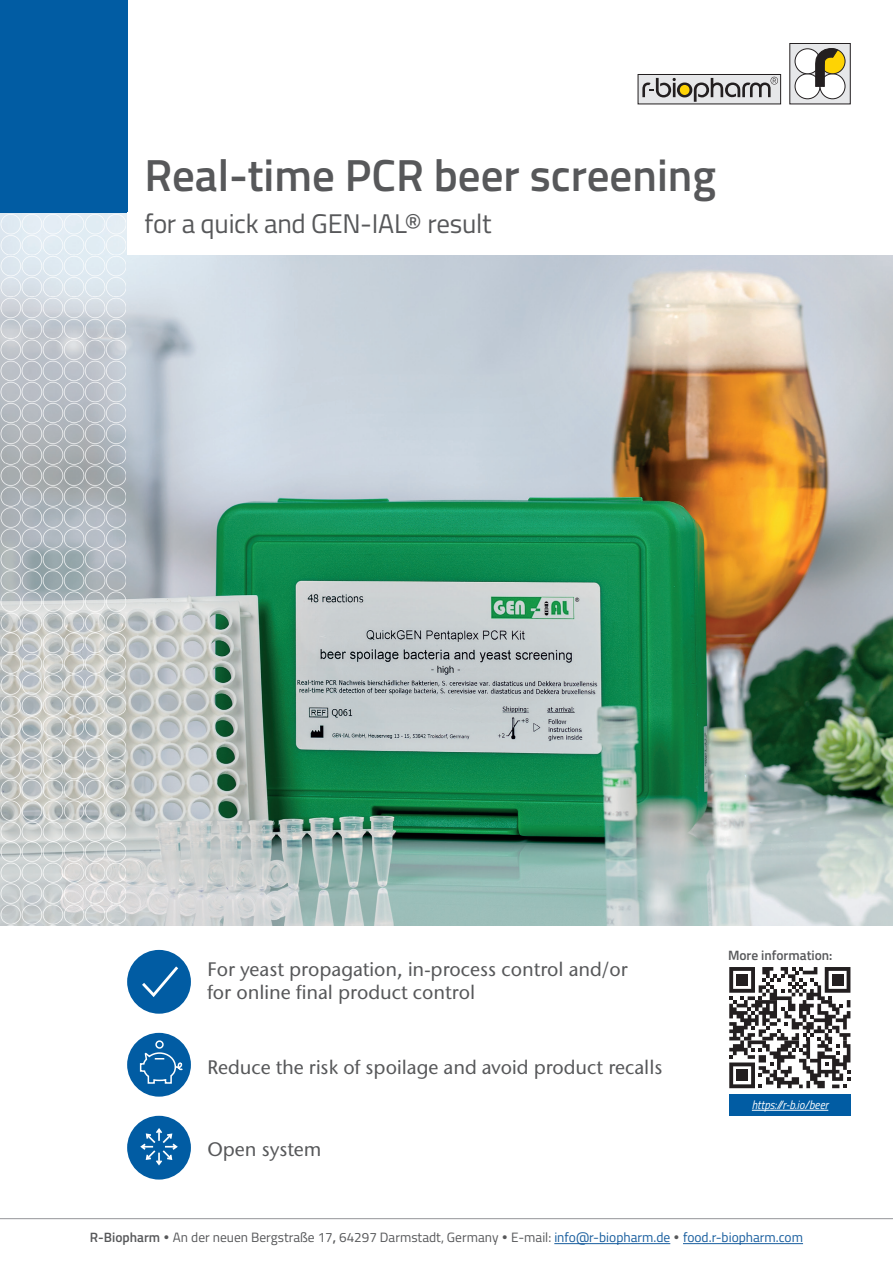
<style>
.page{position:relative;width:893px;height:1263px;background:#fff}
.page>*{position:absolute;margin:0;border:0;box-sizing:border-box;transform-origin:0 0}
.t1{font:600 45px "Titillium";color:#57585a}
.t2{font:27px "Titillium";letter-spacing:-.01em;color:#57585a}
.t3{font:500 19.5px/23.4px "Stone Sans ITC Std";color:#57585a}
.t4{font:13.5px "Titillium";color:#57585a}
.t5{font:600 13.5px "Titillium";color:#57585a}
.t6{font:italic 12px "Titillium";color:#fff;scale:.92 1}
.s1{font-weight:600}
.s2{font-family:"Stone Sans ITC Std";font-weight:500}
.s3{color:#175d9e}
</style>
<div class="page">
<img style="left:125px;top:213px;width:768px;height:713px">
<div style="left:128px;top:0;width:765px;height:254px;background:#fff"></div>
<img style="left:0;top:213px;width:125px;height:713px">
<div style="left:0;top:0;width:128px;height:213px;background:#015ca3"></div>
<svg style="left:792px;top:45px;width:56px;height:57px"></svg>
<div style="left:795px;top:74px;width:25px;height:25px;background:#fff;border-radius:50%"></div>
<div style="left:795px;top:74px;width:25px;height:25px;border:1px solid #231f20;border-radius:50%"></div>
<div style="left:795px;top:49px;width:25px;height:25px;background:#fff;border-radius:50%"></div>
<div style="left:795px;top:49px;width:25px;height:25px;border:1px solid #231f20;border-radius:50%"></div>
<div style="left:820px;top:74px;width:25px;height:25px;background:#fff;border-radius:50%"></div>
<div style="left:820px;top:74px;width:25px;height:25px;border:1px solid #231f20;border-radius:50%"></div>
<div style="left:820px;top:49px;width:25px;height:25px;background:#fed304;border-radius:50%"></div>
<div style="left:820px;top:49px;width:25px;height:25px;border:1px solid #231f20;border-radius:50%"></div>
<svg style="left:815px;top:48px;width:23px;height:39px"></svg>
<div style="left:638px;top:74px;width:143px;height:30px;background:#e6e7e9;border:1px solid #231f20"></div>
<svg style="left:642px;top:77px;width:136px;height:25px"></svg>
<hr style="left:554px;top:1243px;width:116px;height:1px;background:#175d9e">
<hr style="left:683px;top:1243px;width:120px;height:1px;background:#175d9e">
<hr style="left:0;top:1218px;width:893px;height:1px;background:#939598">
<div style="left:729px;top:1094px;width:122px;height:21px;background:#015ca3"></div>
<hr style="left:752px;top:1110px;width:76px;height:1px;background:#fff">
<div style="left:127px;top:1033px;width:64px;height:63px;background:#015ca3;border-radius:50%"></div>
<svg style="left:139px;top:1036px;width:46px;height:48px"></svg>
<div style="left:127px;top:950px;width:64px;height:64px;background:#015ca3;border-radius:50%"></div>
<svg style="left:142px;top:966px;width:36px;height:31px"></svg>
<svg style="left:729px;top:967px;width:121px;height:121px"></svg>
<div style="left:737px;top:974px;width:11px;height:11px;background:#231f20"></div>
<div style="left:832px;top:974px;width:11px;height:11px;background:#231f20"></div>
<div style="left:737px;top:1070px;width:11px;height:11px;background:#231f20"></div>
<div style="left:127px;top:1116px;width:64px;height:63px;background:#015ca3;border-radius:50%"></div>
<svg style="left:140px;top:1128px;width:38px;height:37px"></svg>
<h1 class="t1" style="left:145px;top:142px;width:573px">Real-time PCR beer screening</h1>
<h2 class="t2" style="left:145px;top:204px;width:348px">for a quick and GEN-IAL® result</h2>
<p class="t3" style="left:207px;top:957px;width:422px">For yeast propagation, in-process control and/or for online final product control</p>
<p class="t3" style="left:207px;top:1055px;width:457px">Reduce the risk of spoilage and avoid product recalls</p>
<p class="t3" style="left:207px;top:1137px;width:116px">Open system</p>
<p class="t5" style="left:728px;top:945px;width:106px">More information:</p>
<p class="t6" style="left:752px;top:1096px;width:85px">https://r-b.io/beer</p>
<p class="t4" style="left:90px;top:1227px;width:715px"><span class="s1">R-Biopharm</span> <span class="s2">•</span> An der neuen Bergstraße 17<span class="s1">,</span> 64297 Darmstadt, Germany <span class="s2">•</span> E-mail: <span class="s3">info@r-biopharm.de</span> <span class="s2">•</span> <span class="s3">food.r-biopharm.com</span></p>
</div>
